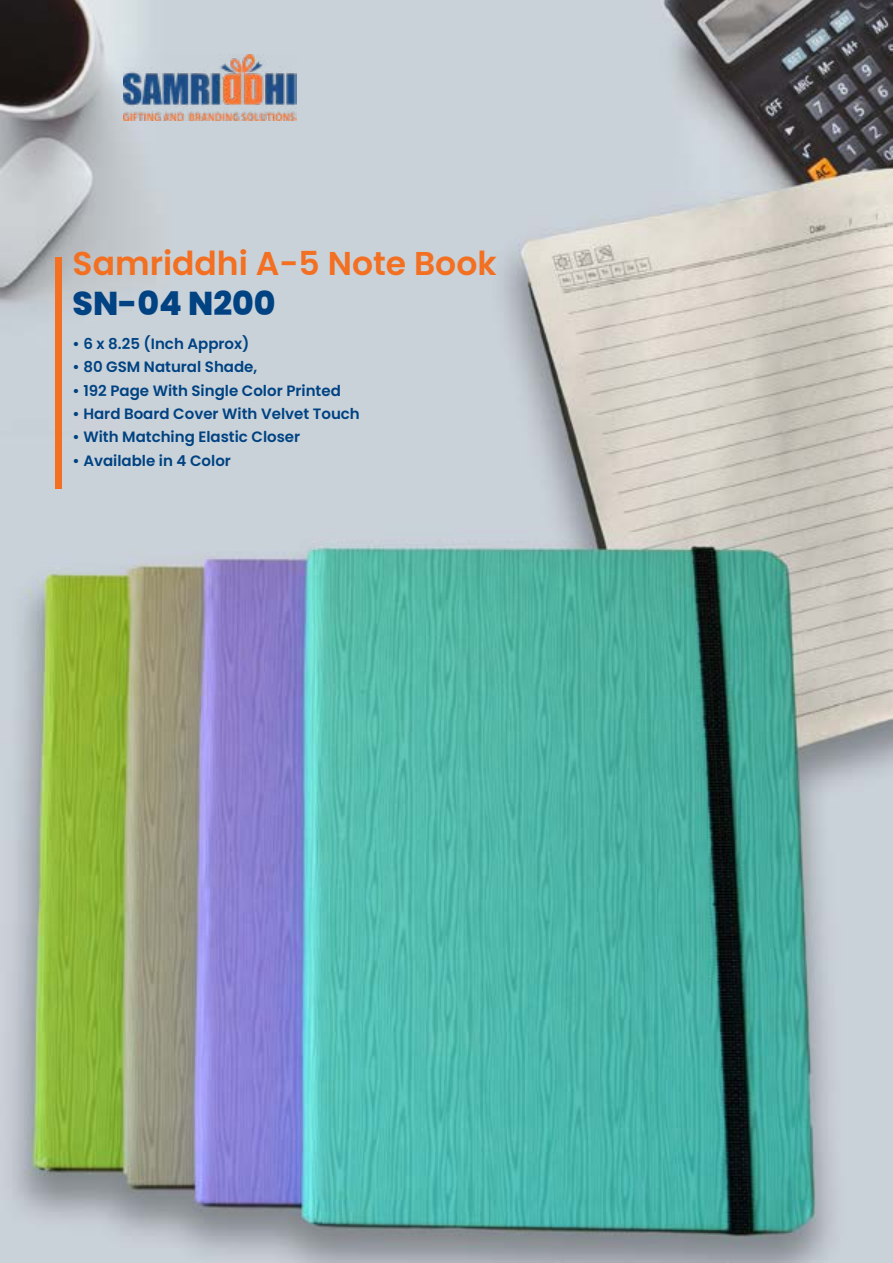
<style>
.page{position:relative;width:893px;height:1263px;background:#fff}
.page>*{position:absolute;margin:0;border:0;box-sizing:border-box;transform-origin:0 0}
.t1{font:600 33px "Poppins";color:#f36f21}
.t2{font:800 33px "Poppins";color:#004282}
.t3{font:600 15px "Poppins";color:#004282}
</style>
<div class="page">
<img style="left:0;top:0;width:893px;height:1263px">
<div style="left:56px;top:258px;width:6px;height:231px;background:#f36f21"></div>
<img style="left:124px;top:54px;width:172px;height:67px">
<h1 class="t1" style="left:73px;top:245px;width:426px">Samriddhi A-5 Note Book</h1>
<h1 class="t2" style="left:73px;top:284px;width:204px">SN-04 N200</h1>
<p class="t3" style="left:73px;top:335px;width:178px">• 6 x 8.25 (Inch Approx)</p>
<p class="t3" style="left:73px;top:358px;width:186px">• 80 GSM Natural Shade,</p>
<p class="t3" style="left:73px;top:382px;width:270px">• 192 Page With Single Color Printed</p>
<p class="t3" style="left:73px;top:405px;width:289px">• Hard Board Cover With Velvet Touch</p>
<p class="t3" style="left:73px;top:428px;width:229px">• With Matching Elastic Closer</p>
<p class="t3" style="left:73px;top:452px;width:160px">• Available in 4 Color</p>
</div>
